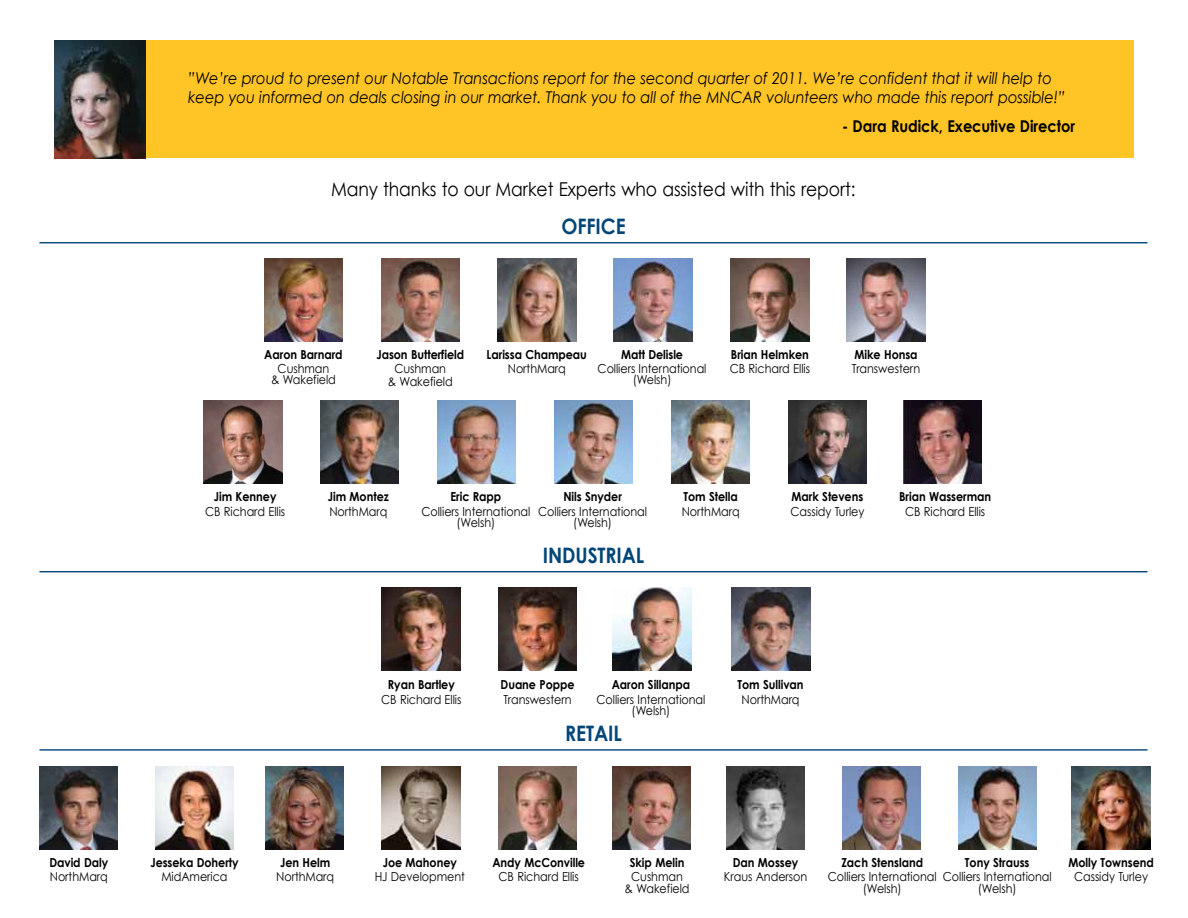
<style>
.page{position:relative;width:1188px;height:918px;background:#fff}
.page>*{position:absolute;margin:0;border:0;box-sizing:border-box;transform-origin:0 0}
.t1{font:700 21.3px "Century Gothic";letter-spacing:-.005em;color:#004678;scale:.9 1}
.t2{font:19.2px "Century Gothic";letter-spacing:-.005em;color:#000;scale:.9 1}
.t3{font:italic 16.2px/19px "Century Gothic";letter-spacing:-.005em;color:#000;scale:.9 1}
.t4{font:700 16.2px "Century Gothic";letter-spacing:-.005em;color:#000;scale:.9 1}
.t5{font:12.45px/11.6px "Century Gothic";letter-spacing:-.005em;color:#000;text-align:center;scale:.9 1}
.t6{font:700 12.45px "Century Gothic";letter-spacing:-.005em;color:#000;scale:.9 1}
</style>
<div class="page">
<hr style="left:39px;top:242px;width:1108px;height:1px;background:#004678">
<hr style="left:39px;top:571px;width:1108px;height:1px;background:#004678">
<img style="left:382px;top:588px;width:78px;height:82px">
<img style="left:613px;top:588px;width:78px;height:82px">
<img style="left:732px;top:588px;width:78px;height:82px">
<img style="left:498px;top:588px;width:79px;height:82px">
<img style="left:731px;top:258px;width:78px;height:83px">
<img style="left:381px;top:258px;width:78px;height:83px">
<img style="left:614px;top:258px;width:78px;height:83px">
<img style="left:498px;top:258px;width:78px;height:83px">
<img style="left:847px;top:258px;width:78px;height:83px">
<img style="left:264px;top:258px;width:79px;height:83px">
<hr style="left:39px;top:749px;width:1108px;height:2px;background:#004678">
<img style="left:499px;top:767px;width:78px;height:82px">
<img style="left:39px;top:767px;width:79px;height:82px">
<img style="left:382px;top:767px;width:78px;height:82px">
<img style="left:265px;top:767px;width:79px;height:82px">
<img style="left:156px;top:767px;width:78px;height:82px">
<img style="left:612px;top:767px;width:79px;height:82px">
<img style="left:1072px;top:767px;width:78px;height:82px">
<img style="left:842px;top:767px;width:79px;height:82px">
<img style="left:958px;top:767px;width:79px;height:82px">
<img style="left:726px;top:767px;width:78px;height:82px">
<div style="left:54px;top:40px;width:1080px;height:118px;background:#ffc425"></div>
<img style="left:54px;top:40px;width:92px;height:118px">
<img style="left:788px;top:401px;width:79px;height:83px">
<img style="left:320px;top:401px;width:79px;height:83px">
<img style="left:671px;top:401px;width:79px;height:83px">
<img style="left:437px;top:401px;width:79px;height:83px">
<img style="left:904px;top:401px;width:78px;height:83px">
<img style="left:204px;top:401px;width:78px;height:83px">
<img style="left:554px;top:401px;width:79px;height:83px">
<p class="t3" style="left:188px;top:69px;width:976px">”We’re proud to present our Notable Transactions report for the second quarter of 2011. We’re confident that it will help to keep you informed on deals closing in our market. Thank you to all of the MNCAR volunteers who made this report possible!”</p>
<h3 class="t4" style="left:842px;top:116px;width:260px">- Dara Rudick, Executive Director</h3>
<h2 class="t2" style="left:331px;top:177px;width:584px">Many thanks to our Market Experts who assisted with this report:</h2>
<h1 class="t1" style="left:561px;top:213px;width:73px">OFFICE</h1>
<p class="t6" style="left:264px;top:346px;width:89px">Aaron Barnard</p>
<p class="t5" style="left:271px;top:363px;width:74px">Cushman<br>&amp; Wakefield</p>
<p class="t6" style="left:376px;top:346px;width:99px">Jason Butterfield</p>
<p class="t5" style="left:388px;top:362px;width:74px;line-height:13.4px">Cushman<br>&amp; Wakefield</p>
<p class="t6" style="left:487px;top:346px;width:113px">Larissa Champeau</p>
<p class="t5" style="left:508px;top:363px;width:66px">NorthMarq</p>
<p class="t6" style="left:621px;top:346px;width:71px">Matt Delisle</p>
<p class="t5" style="left:598px;top:363px;width:122px">Colliers International (Welsh)</p>
<p class="t6" style="left:731px;top:346px;width:88px">Brian Helmken</p>
<p class="t5" style="left:730px;top:363px;width:91px">CB Richard Ellis</p>
<p class="t6" style="left:855px;top:346px;width:72px">Mike Honsa</p>
<p class="t5" style="left:852px;top:363px;width:77px">Transwestern</p>
<p class="t6" style="left:214px;top:489px;width:71px">Jim Kenney</p>
<p class="t5" style="left:205px;top:505px;width:91px">CB Richard Ellis</p>
<p class="t6" style="left:328px;top:489px;width:69px">Jim Montez</p>
<p class="t5" style="left:329px;top:505px;width:66px">NorthMarq</p>
<p class="t6" style="left:450px;top:489px;width:58px">Eric Rapp</p>
<p class="t5" style="left:421px;top:505px;width:122px">Colliers International (Welsh)</p>
<p class="t6" style="left:563px;top:489px;width:67px">Nils Snyder</p>
<p class="t5" style="left:538px;top:505px;width:122px">Colliers International (Welsh)</p>
<h1 class="t1" style="left:543px;top:542px;width:114px">INDUSTRIAL</h1>
<p class="t6" style="left:684px;top:489px;width:62px">Tom Stella</p>
<p class="t5" style="left:682px;top:505px;width:66px">NorthMarq</p>
<p class="t6" style="left:792px;top:489px;width:81px">Mark Stevens</p>
<p class="t5" style="left:790px;top:505px;width:84px">Cassidy Turley</p>
<p class="t6" style="left:899px;top:489px;width:104px">Brian Wasserman</p>
<p class="t5" style="left:905px;top:505px;width:91px">CB Richard Ellis</p>
<p class="t6" style="left:388px;top:677px;width:76px">Ryan Bartley</p>
<p class="t5" style="left:381px;top:693px;width:91px">CB Richard Ellis</p>
<p class="t6" style="left:501px;top:677px;width:84px">Duane Poppe</p>
<p class="t5" style="left:503px;top:693px;width:77px">Transwestern</p>
<p class="t6" style="left:612px;top:677px;width:89px">Aaron Sillanpa</p>
<p class="t5" style="left:597px;top:693px;width:122px">Colliers International (Welsh)</p>
<h1 class="t1" style="left:565px;top:720px;width:64px">RETAIL</h1>
<p class="t6" style="left:738px;top:677px;width:75px">Tom Sullivan</p>
<p class="t5" style="left:742px;top:693px;width:66px">NorthMarq</p>
<p class="t6" style="left:49px;top:855px;width:67px">David Daly</p>
<p class="t5" style="left:50px;top:871px;width:66px">NorthMarq</p>
<p class="t6" style="left:150px;top:855px;width:100px">Jesseka Doherty</p>
<p class="t5" style="left:161px;top:871px;width:75px">MidAmerica</p>
<p class="t6" style="left:280px;top:855px;width:57px">Jen Helm</p>
<p class="t5" style="left:276px;top:871px;width:66px">NorthMarq</p>
<p class="t6" style="left:383px;top:855px;width:84px">Joe Mahoney</p>
<p class="t5" style="left:375px;top:871px;width:102px">HJ Development</p>
<p class="t6" style="left:492px;top:855px;width:105px">Andy McConville</p>
<p class="t5" style="left:499px;top:871px;width:91px">CB Richard Ellis</p>
<p class="t6" style="left:630px;top:855px;width:62px">Skip Melin</p>
<p class="t5" style="left:625px;top:871px;width:74px">Cushman<br>&amp; Wakefield</p>
<p class="t6" style="left:733px;top:855px;width:74px">Dan Mossey</p>
<p class="t5" style="left:724px;top:871px;width:94px">Kraus Anderson</p>
<p class="t6" style="left:841px;top:855px;width:92px">Zach Stensland</p>
<p class="t5" style="left:828px;top:871px;width:122px">Colliers International (Welsh)</p>
<p class="t6" style="left:965px;top:855px;width:73px">Tony Strauss</p>
<p class="t5" style="left:943px;top:871px;width:122px">Colliers International (Welsh)</p>
<p class="t6" style="left:1068px;top:855px;width:96px">Molly Townsend</p>
<p class="t5" style="left:1074px;top:871px;width:84px">Cassidy Turley</p>
</div>
